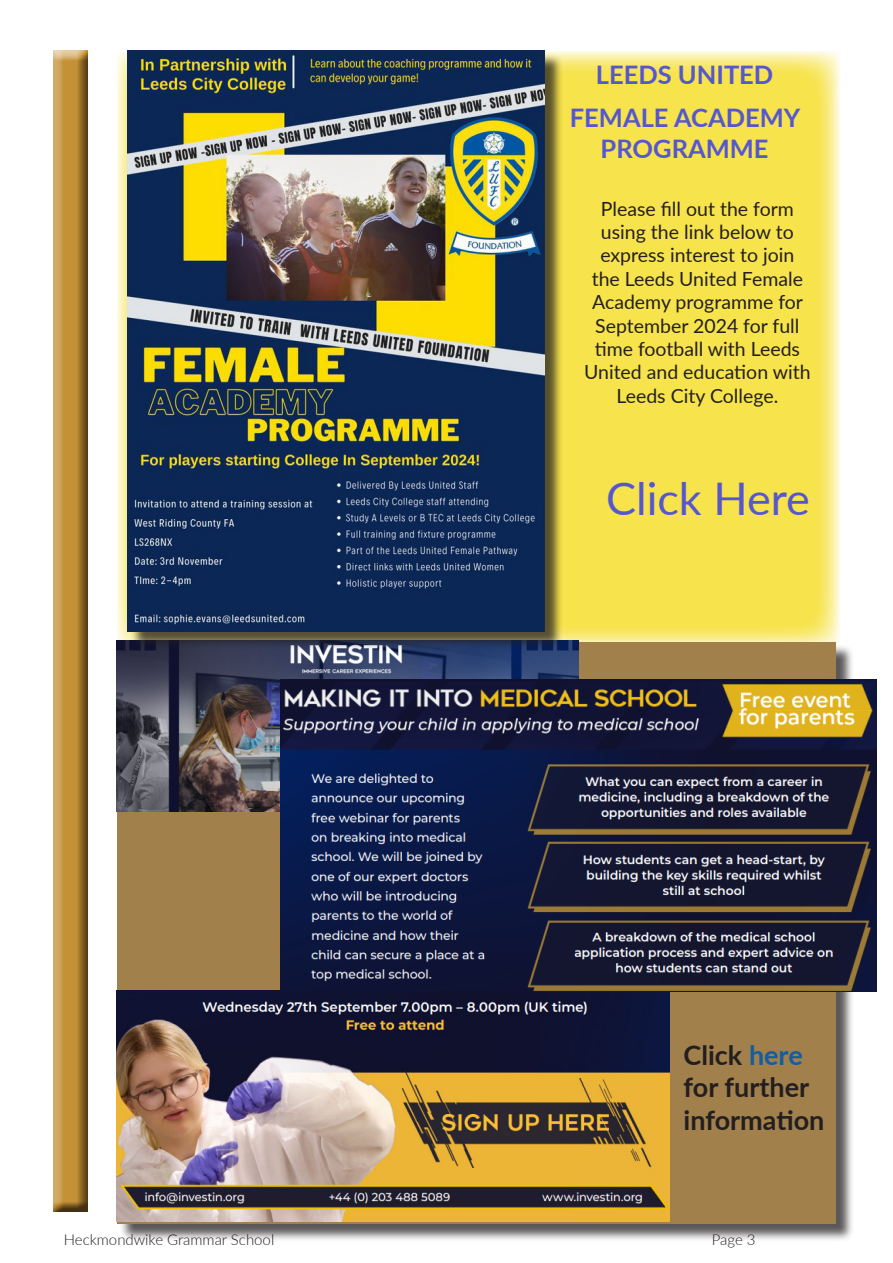
<style>
.page{position:relative;width:893px;height:1263px;background:#fff}
.page>*{position:absolute;margin:0;border:0;box-sizing:border-box;transform-origin:0 0}
.t1{font:45px "Lato";color:#5557cf}
.t2{font:700 27px/32.4px "Lato";color:#231f20}
.t3{font:700 25.5px/30.6px "Lato";color:#5557cf;text-align:center}
.t4{font:19.5px/23.4px "Lato";color:#231f20;text-align:center}
.t5{font:300 15px "Lato";color:#231f20}
.s1{color:#175d9e}
</style>
<div class="page">
<div style="left:47px;top:51px;width:41px;height:1162px;background:#231f20;opacity:.75"></div>
<svg style="left:117px;top:51px;width:723px;height:593px;background:#f2e157"></svg>
<div style="left:119px;top:644px;width:735px;height:598px;background:#231f20;opacity:.75"></div>
<div style="left:117px;top:642px;width:719px;height:581px;background:#a1804b"></div>
<img style="left:117px;top:991px;width:553px;height:230px">
<img style="left:117px;top:640px;width:461px;height:172px">
<img style="left:280px;top:679px;width:596px;height:313px">
<div style="left:130px;top:53px;width:433px;height:597px;background:#231f20;opacity:.75"></div>
<img style="left:128px;top:51px;width:416px;height:580px">
<p class="t3" style="left:596px;top:59px;width:179px">LEEDS UNITED</p>
<p class="t3" style="left:570px;top:101px;width:232px">FEMALE ACADEMY<br>PROGRAMME</p>
<p class="t4" style="left:584px;top:196px;width:228px">Please fill out the form using the link below to express interest to join the Leeds United Female<br>Academy programme for<br>September 2024 for full time football with Leeds<br>United and education with<br>Leeds City College.</p>
<p class="t1" style="left:606px;top:466px;width:205px">Click Here</p>
<p class="t2" style="left:684px;top:1037px;width:142px">Click <span class="s1">here </span>for further information</p>
<p class="t5" style="left:64px;top:1229px;width:212px">Heckmondwike Grammar School</p>
<p class="t5" style="left:712px;top:1229px;width:45px">Page 3</p>
</div>
